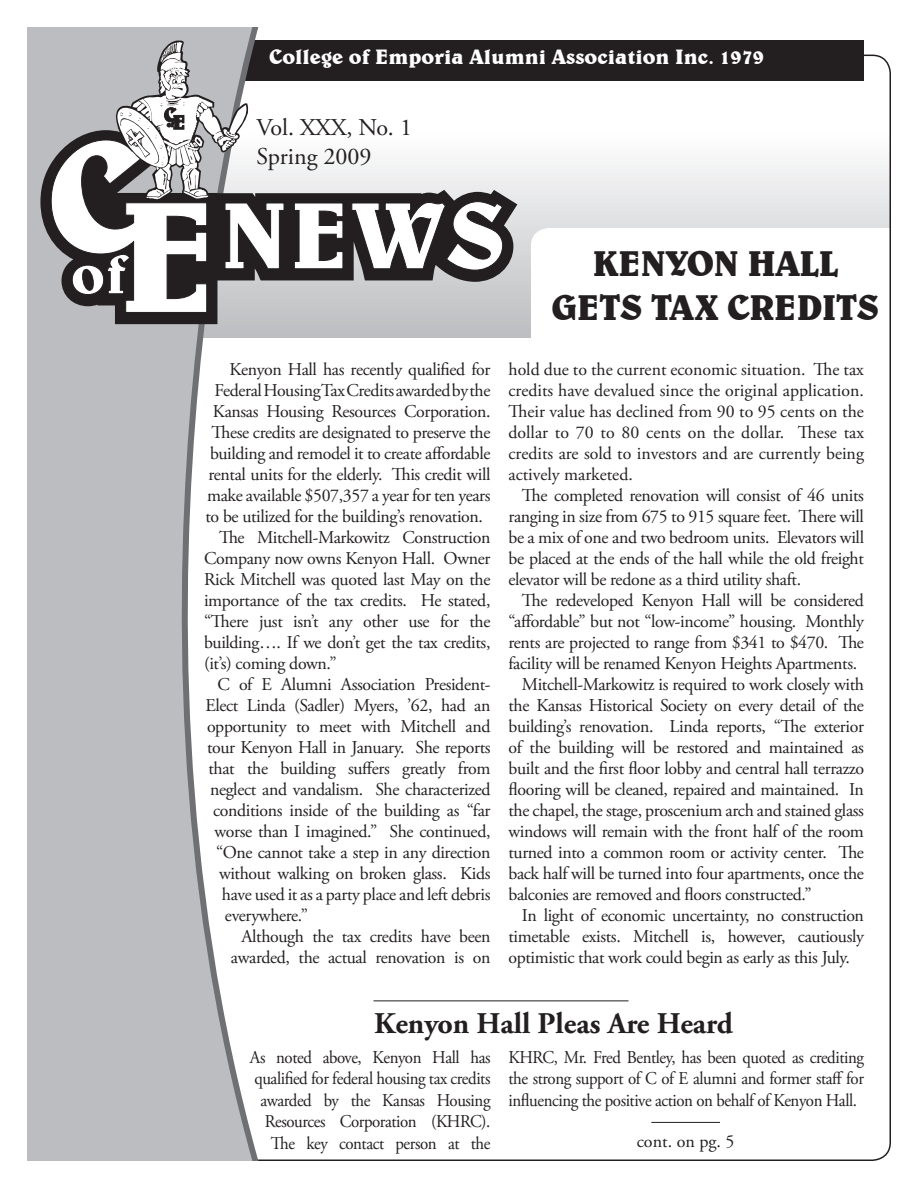
<style>
.page{position:relative;width:918px;height:1188px;background:#fff}
.page>*{position:absolute;margin:0;border:0;box-sizing:border-box;transform-origin:0 0}
.t1{font:700 36px/43.2px "Belwe BT";letter-spacing:-.02em;color:#231f20;text-align:center}
.t2{font:700 30px "Adobe Garamond Pro";color:#231f20}
.t3{font:24.15px/29px "Adobe Garamond Pro";color:#231f20}
.t4{font:700 21px "Belwe BT";color:#fff}
.t5{font:18px/21px "Adobe Garamond Pro";letter-spacing:-.02em;color:#231f20;text-align:justify}
.t6{font:18px/21.6px "Adobe Garamond Pro";letter-spacing:-.02em;color:#231f20;text-align:right;scale:.94 1}
</style>
<div class="page">
<div style="left:181px;top:132px;width:710px;height:206px;background:linear-gradient(to bottom,#fdfdfe,#bcbdc0)"></div>
<div style="left:531px;top:228px;width:387px;height:182px;background:#fff;border-radius:18px"></div>
<div style="left:218px;top:40px;width:646px;height:41px;background:#231f20"></div>
<svg style="left:27px;top:27px;width:225px;height:1134px;fill:#bcbdc0"></svg>
<svg style="left:40px;top:130px;width:477px;height:194px"></svg>
<svg style="left:294px;top:202px;width:50px;height:68px"></svg>
<svg style="left:351px;top:201px;width:153px;height:70px"></svg>
<svg style="left:50px;top:40px;width:235px;height:273px"></svg>
<hr style="left:374px;top:1001px;width:254px;height:1px;background:#231f20">
<hr style="left:651px;top:1122px;width:69px;height:1px;background:#231f20">
<p class="t4" style="left:269px;top:43px;width:496px">College of Emporia Alumni Association Inc. 1979</p>
<h3 class="t3" style="left:256px;top:114px;width:157px">Vol. XXX, No. 1<br>Spring 2009</h3>
<p class="t5" style="left:230px;top:359px;width:262px">Kenyon Hall has recently qualified for</p>
<p class="t5" style="left:214px;top:380px;width:277px">Federal Housing Tax Credits awarded by the</p>
<p class="t5" style="left:213px;top:401px;width:279px">Kansas Housing Resources Corporation.</p>
<p class="t5" style="left:212px;top:422px;width:281px">These credits are designated to preserve the</p>
<p class="t5" style="left:210px;top:443px;width:282px">building and remodel it to create affordable</p>
<p class="t5" style="left:209px;top:464px;width:283px">rental units for the elderly. This credit will</p>
<p class="t5" style="left:207px;top:485px;width:285px">make available $507,357 a year for ten years</p>
<p class="t5" style="left:206px;top:506px;width:279px">to be utilized for the building’s renovation.</p>
<p class="t5" style="left:219px;top:527px;width:273px">The Mitchell-Markowitz Construction</p>
<p class="t5" style="left:204px;top:548px;width:288px">Company now owns Kenyon Hall. Owner</p>
<p class="t5" style="left:204px;top:569px;width:288px">Rick Mitchell was quoted last May on the</p>
<p class="t5" style="left:204px;top:590px;width:288px">importance of the tax credits. He stated,</p>
<p class="t5" style="left:204px;top:611px;width:288px">“There just isn’t any other use for the</p>
<p class="t5" style="left:204px;top:632px;width:288px">building…. If we don’t get the tax credits,</p>
<p class="t5" style="left:204px;top:653px;width:134px">(it’s) coming down.”</p>
<p class="t5" style="left:218px;top:674px;width:275px">C of E Alumni Association President-</p>
<p class="t5" style="left:206px;top:695px;width:286px">Elect Linda (Sadler) Myers, ’62, had an</p>
<p class="t5" style="left:207px;top:716px;width:285px">opportunity to meet with Mitchell and</p>
<p class="t5" style="left:207px;top:737px;width:285px">tour Kenyon Hall in January. She reports</p>
<p class="t5" style="left:209px;top:758px;width:284px">that the building suffers greatly from</p>
<p class="t5" style="left:210px;top:779px;width:282px">neglect and vandalism. She characterized</p>
<p class="t5" style="left:213px;top:800px;width:279px">conditions inside of the building as “far</p>
<p class="t5" style="left:215px;top:821px;width:277px">worse than I imagined.” She continued,</p>
<p class="t5" style="left:216px;top:842px;width:276px">“One cannot take a step in any direction</p>
<p class="t5" style="left:219px;top:863px;width:273px">without walking on broken glass. Kids</p>
<p class="t5" style="left:222px;top:884px;width:270px">have used it as a party place and left debris</p>
<p class="t5" style="left:225px;top:905px;width:85px">everywhere.”</p>
<p class="t5" style="left:241px;top:926px;width:251px">Although the tax credits have been</p>
<p class="t5" style="left:231px;top:947px;width:261px">awarded, the actual renovation is on</p>
<h1 class="t1" style="left:552px;top:241px;width:329px">Kenyon Hall<br>Gets Tax Credits</h1>
<p class="t5" style="left:508px;top:359px;width:357px">hold due to the current economic situation. The tax credits have devalued since the original application.<br>Their value has declined from 90 to 95 cents on the dollar to 70 to 80 cents on the dollar. These tax credits are sold to investors and are currently being actively marketed.</p>
<p class="t5" style="left:508px;top:485px;width:357px;text-indent:14px">The completed renovation will consist of 46 units ranging in size from 675 to 915 square feet. There will be a mix of one and two bedroom units. Elevators will be placed at the ends of the hall while the old freight elevator will be redone as a third utility shaft.</p>
<p class="t5" style="left:522px;top:590px;width:344px">The redeveloped Kenyon Hall will be considered</p>
<p class="t5" style="left:508px;top:611px;width:357px">“affordable” but not “low-income” housing. Monthly</p>
<p class="t5" style="left:508px;top:632px;width:357px">rents are projected to range from $341 to $470. The</p>
<p class="t5" style="left:508px;top:653px;width:350px">facility will be renamed Kenyon Heights Apartments.</p>
<p class="t5" style="left:522px;top:674px;width:344px">Mitchell-Markowitz is required to work closely with</p>
<p class="t5" style="left:508px;top:695px;width:357px">the Kansas Historical Society on every detail of the</p>
<p class="t5" style="left:508px;top:716px;width:357px">building’s renovation. Linda reports, “The exterior</p>
<p class="t5" style="left:508px;top:737px;width:357px">of the building will be restored and maintained as</p>
<p class="t5" style="left:508px;top:758px;width:357px">built and the first floor lobby and central hall terrazzo</p>
<p class="t5" style="left:508px;top:779px;width:357px">flooring will be cleaned, repaired and maintained. In</p>
<p class="t5" style="left:508px;top:800px;width:357px">the chapel, the stage, proscenium arch and stained glass</p>
<p class="t5" style="left:508px;top:821px;width:357px">windows will remain with the front half of the room</p>
<p class="t5" style="left:508px;top:842px;width:357px">turned into a common room or activity center. The</p>
<p class="t5" style="left:508px;top:863px;width:357px">back half will be turned into four apartments, once the</p>
<p class="t5" style="left:508px;top:884px;width:305px">balconies are removed and floors constructed.”</p>
<p class="t5" style="left:522px;top:905px;width:344px">In light of economic uncertainty, no construction</p>
<p class="t5" style="left:508px;top:926px;width:357px">timetable exists. Mitchell is, however, cautiously</p>
<p class="t5" style="left:508px;top:947px;width:343px">optimistic that work could begin as early as this July.</p>
<h2 class="t2" style="left:374px;top:1006px;width:360px">Kenyon Hall Pleas Are Heard</h2>
<p class="t6" style="left:250px;top:1047px;width:257px">As noted above, Kenyon Hall has qualified for federal housing tax credits awarded by the Kansas Housing<br>Resources Corporation (KHRC).<br>The key contact person at the</p>
<p class="t6" style="left:509px;top:1047px;width:380px;text-align:justify">KHRC, Mr. Fred Bentley, has been quoted as crediting the strong support of C of E alumni and former staff for influencing the positive action on behalf of Kenyon Hall.</p>
<p class="t5" style="left:637px;top:1132px;width:99px">cont. on pg. 5</p>
</div>
